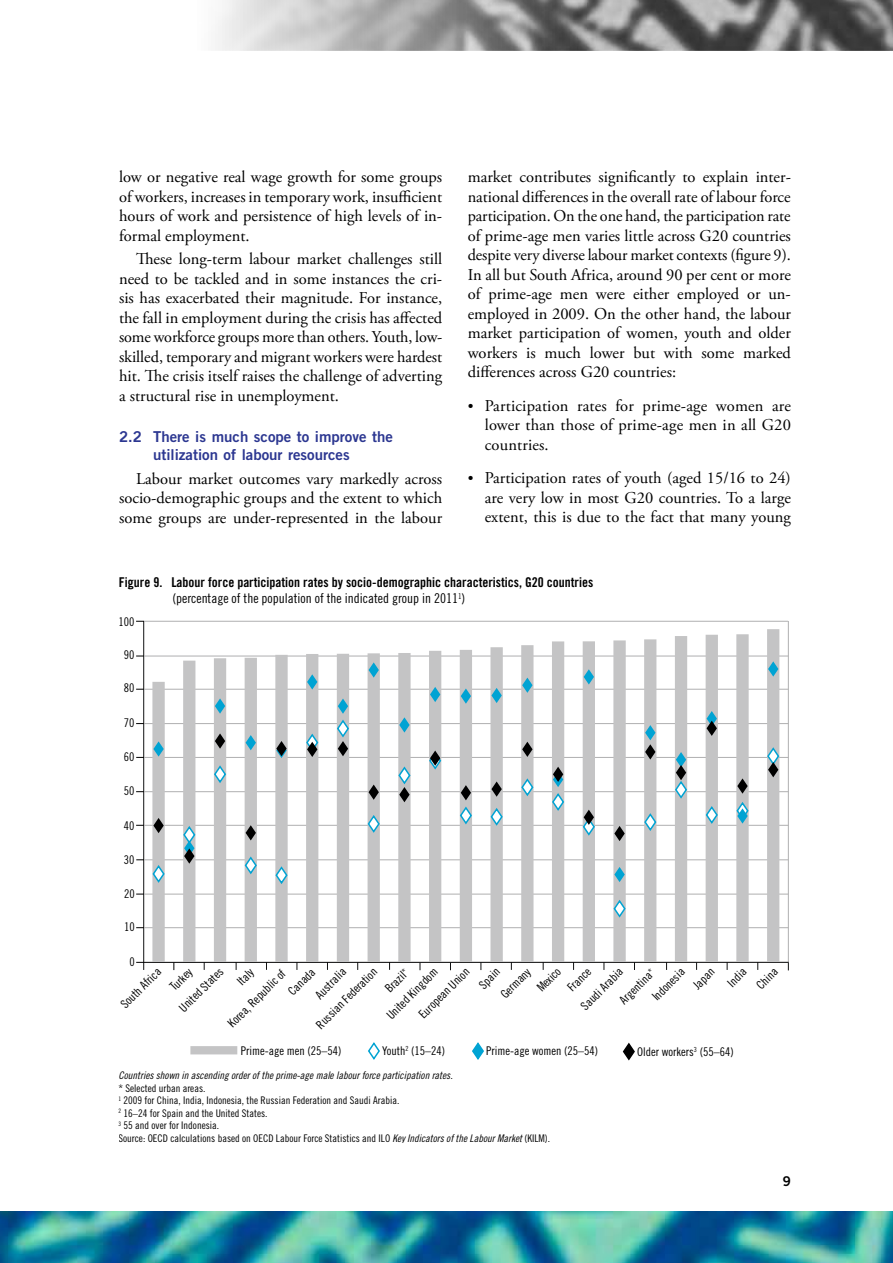
<style>
.page{position:relative;width:893px;height:1263px;background:#fff}
.page>*{position:absolute;margin:0;border:0;box-sizing:border-box;transform-origin:0 0}
.t1{font:16.5px/19.5px "Adobe Garamond Pro";color:#000;text-align:justify}
.t2{font:15px/18px "Trade Gothic LT Std Bd 2";color:#2c3791}
.t3{font:13.5px "Trade Gothic LT Std Bd Cn 20";color:#000}
.t4{font:13.5px "Trade Gothic LT Std Cn 18";color:#000}
.t5{font:13.5px "Trade Gothic LT Std Bd 2";color:#000}
.t6{font:12px/20.4px "Trade Gothic LT Std Cn 18";color:#000}
.t7{font:10.5px/12.6px "Trade Gothic LT Std Cn 18";color:#000}
.t8{font:10.5px "Trade Gothic LT Std Cn 18 Obl";color:#000}
.s1{font-size:15px}
.s2{font-family:"Trade Gothic LT Std Cn 18 Obl"}
</style>
<div class="page">
<img style="left:215px;top:0;width:678px;height:51px">
<img style="left:0;top:1212px;width:893px;height:51px">
<hr style="left:788px;top:621px;width:1px;height:341px;background:#afafb0">
<hr style="left:143px;top:621px;width:1px;height:349px;background:#101112">
<hr style="left:144px;top:621px;width:644px;height:1px;background:#afafb0">
<hr style="left:136px;top:962px;width:653px;height:1px;background:#000">
<hr style="left:144px;top:656px;width:644px;height:1px;background:#afafb0">
<hr style="left:144px;top:689px;width:644px;height:1px;background:#afafb0">
<hr style="left:144px;top:723px;width:644px;height:1px;background:#afafb0">
<hr style="left:144px;top:757px;width:644px;height:1px;background:#afafb0">
<hr style="left:144px;top:791px;width:644px;height:1px;background:#afafb0">
<hr style="left:144px;top:825px;width:644px;height:1px;background:#afafb0">
<hr style="left:144px;top:859px;width:644px;height:1px;background:#afafb0">
<hr style="left:144px;top:894px;width:644px;height:1px;background:#afafb0">
<hr style="left:144px;top:927px;width:644px;height:1px;background:#afafb0">
<svg style="left:152px;top:629px;width:627px;height:333px"></svg>
<svg style="left:152px;top:718px;width:628px;height:200px"></svg>
<svg style="left:153px;top:661px;width:625px;height:221px"></svg>
<svg style="left:153px;top:721px;width:625px;height:143px"></svg>
<div style="left:190px;top:1046px;width:47px;height:8px;background:#c4c4c5"></div>
<svg style="left:368px;top:1042px;width:12px;height:18px"></svg>
<svg style="left:472px;top:1042px;width:12px;height:18px"></svg>
<svg style="left:622px;top:1042px;width:13px;height:19px"></svg>
<p class="t1" style="left:119px;top:168px;width:325px">low or negative real wage growth for some groups of workers, increases in temporary work, insufficient hours of work and persistence of high levels of in&shy;formal employment.</p>
<p class="t1" style="left:119px;top:250px;width:325px;text-indent:17px">These long-term labour market challenges still need to be tackled and in some instances the cri&shy;sis has exacerbated their magnitude. For instance, the fall in employment during the crisis has affected some workforce groups more than others. Youth, low&shy;skilled, temporary and migrant workers were hardest hit. The crisis itself raises the challenge of adverting a structural rise in unemployment.</p>
<p class="t2" style="left:153px;top:427px;width:241px;text-indent:-34px">2.2 There is much scope to improve the utilization of labour resources</p>
<p class="t1" style="left:119px;top:469px;width:325px;text-indent:17px">Labour market outcomes vary markedly across socio-demographic groups and the extent to which some groups are under-represented in the labour</p>
<p class="t1" style="left:468px;top:168px;width:325px">market contributes significantly to explain inter&shy;national differences in the overall rate of labour force participation. On the one hand, the participation rate of prime-age men varies little across G20 countries despite very diverse labour market contexts (figure 9).<br>In all but South Africa, around 90 per cent or more of prime-age men were either employed or un&shy;employed in 2009. On the other hand, the labour market participation of women, youth and older workers is much lower but with some marked differences across G20 countries:</p>
<p class="t1" style="left:485px;top:396px;width:308px;text-indent:-17px"><span class="s1">•</span> Participation rates for prime-age women are lower than those of prime-age men in all G20 countries.</p>
<p class="t1" style="left:485px;top:469px;width:308px;text-indent:-17px"><span class="s1">•</span> Participation rates of youth (aged 15/16 to 24) are very low in most G20 countries. To a large extent, this is due to the fact that many young</p>
<p class="t3" style="left:119px;top:574px;width:476px">Figure 9. Labour force participation rates by socio-demographic characteristics, G20 countries</p>
<p class="t4" style="left:172px;top:590px;width:294px">(percentage of the population of the indicated group in 2011<sup>1</sup>)</p>
<p class="t6" style="left:118px;top:611px;width:17px">100</p>
<p class="t6" style="left:124px;top:645px;width:12px">90</p>
<p class="t6" style="left:124px;top:678px;width:12px">80</p>
<p class="t6" style="left:124px;top:713px;width:12px">70</p>
<p class="t6" style="left:124px;top:746px;width:12px">60</p>
<p class="t6" style="left:124px;top:780px;width:12px">50</p>
<p class="t6" style="left:124px;top:815px;width:12px">40</p>
<p class="t6" style="left:124px;top:849px;width:12px">30</p>
<p class="t6" style="left:124px;top:883px;width:12px">20</p>
<p class="t6" style="left:124px;top:916px;width:12px">10</p>
<p class="t6" style="left:129px;top:952px;width:7px">0</p>
<p class="t6" style="left:414px;top:1009px;width:67px;rotate:-45deg">European Union</p>
<p class="t6" style="left:495px;top:989px;width:38px;rotate:-45deg">Germany</p>
<p class="t6" style="left:632px;top:977px;width:42px;text-indent:-26px;rotate:-45deg">Argentina<sup>*<br></sup>Indonesia</p>
<p class="t6" style="left:722px;top:977px;width:23px;rotate:-45deg">India</p>
<p class="t6" style="left:486px;top:1041px;width:113px">Prime-age women (25–54)</p>
<p class="t6" style="left:637px;top:1041px;width:98px">Older workers<sup>3</sup> (55–64)</p>
<p class="t6" style="left:174px;top:1002px;width:58px;rotate:-45deg">United States</p>
<p class="t6" style="left:380px;top:983px;width:29px;rotate:-45deg">Brazil<sup>*</sup></p>
<p class="t6" style="left:241px;top:1040px;width:102px">Prime-age men (25–54)</p>
<p class="t6" style="left:382px;top:1041px;width:65px">Youth<sup>2</sup> (15–24)</p>
<p class="t6" style="left:223px;top:1018px;width:77px;rotate:-45deg">Korea, Republic of</p>
<p class="t6" style="left:165px;top:981px;width:28px;rotate:-45deg">Turkey</p>
<p class="t6" style="left:562px;top:982px;width:29px;rotate:-45deg">France</p>
<p class="t6" style="left:311px;top:1019px;width:82px;rotate:-45deg">Russian Federation</p>
<p class="t6" style="left:532px;top:982px;width:29px;rotate:-45deg">Mexico</p>
<p class="t6" style="left:688px;top:980px;width:26px;rotate:-45deg">Japan</p>
<p class="t6" style="left:232px;top:975px;width:19px;rotate:-45deg">Italy</p>
<p class="t6" style="left:474px;top:979px;width:25px;rotate:-45deg">Spain</p>
<p class="t6" style="left:283px;top:986px;width:34px;rotate:-45deg">Canada</p>
<p class="t6" style="left:751px;top:980px;width:26px;rotate:-45deg">China</p>
<p class="t6" style="left:310px;top:989px;width:39px;rotate:-45deg">Australia</p>
<p class="t6" style="left:116px;top:999px;width:53px;rotate:-45deg">South Africa</p>
<p class="t6" style="left:576px;top:1000px;width:55px;rotate:-45deg">Saudi Arabia</p>
<p class="t6" style="left:381px;top:1009px;width:68px;rotate:-45deg">United Kingdom</p>
<p class="t8" style="left:119px;top:1069px;width:336px">Countries shown in ascending order of the prime-age male labour force participation rates.</p>
<p class="t7" style="left:119px;top:1081px;width:433px">* Selected urban areas.<br><sup>1</sup> 2009 for China, India, Indonesia, the Russian Federation and Saudi Arabia.<br><sup>2</sup> 16–24 for Spain and the United States.<br><sup>3</sup> 55 and over for Indonesia.<br>Source: OECD calculations based on OECD Labour Force Statistics and ILO <span class="s2">Key Indicators of the Labour Market</span> (KILM).</p>
<p class="t5" style="left:783px;top:1173px;width:10px">9</p>
</div>
